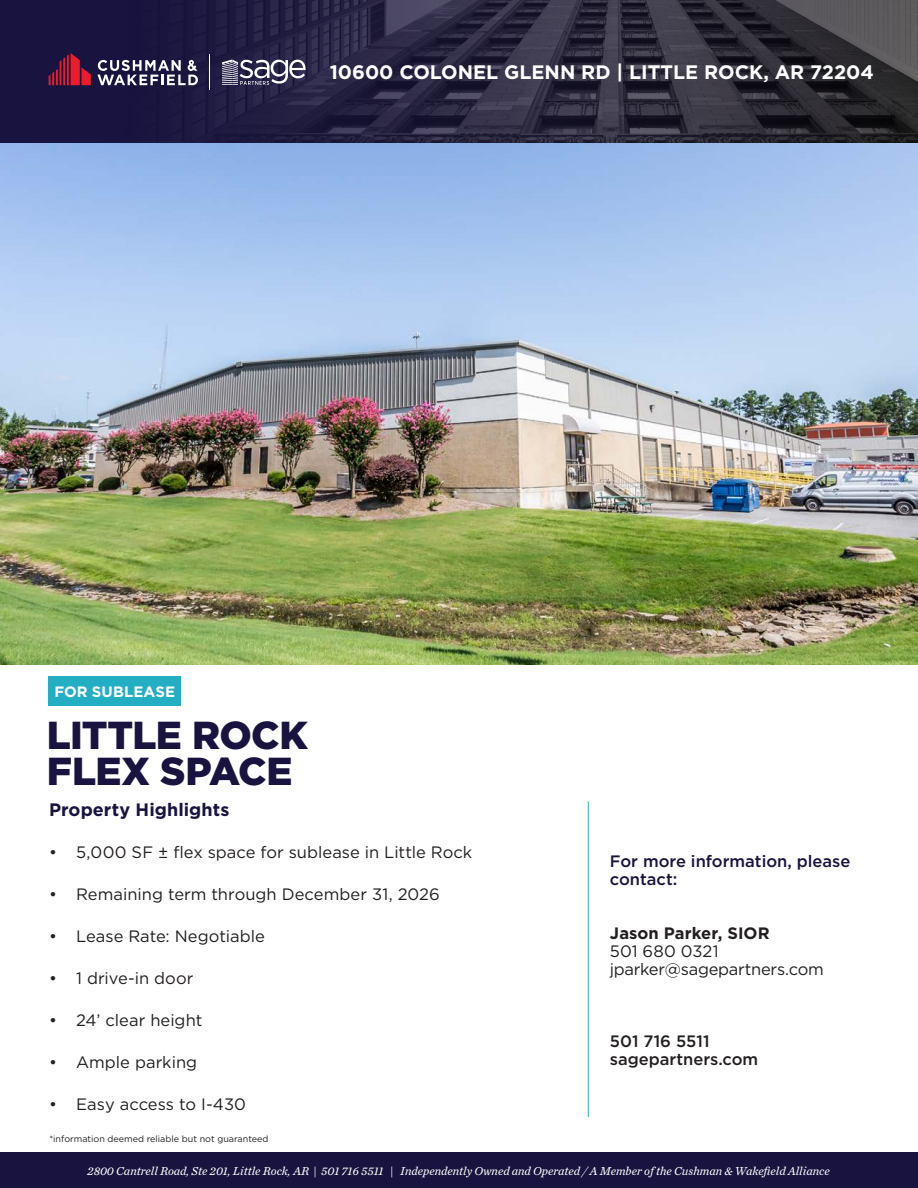
<style>
.page{position:relative;width:918px;height:1188px;background:#fff}
.page>*{position:absolute;margin:0;border:0;box-sizing:border-box;transform-origin:0 0}
.Pullout_quote{font:900 39px "Gotham";letter-spacing:-.015em;color:#18133f}
.t1{font:700 19.5px "Gotham";color:#fff}
.Heading{font:700 18px "Gotham";letter-spacing:.005em;color:#18133f}
.Paragraph{font:16.5px "Gotham";color:#231f20}
.Heading_-_Agent_detail{font:500 16.5px/18px "Gotham";color:#18133f}
.t2{font:500 16.5px "Gotham";color:#231f20}
.Paragraph-2{font:700 16.5px "Gotham";letter-spacing:.01em;color:#231f20}
.For_sale{font:700 15px "Gotham";letter-spacing:.005em;color:#fff}
.t3{font:italic 12px "Chronicle Text G2";color:#fff}
.t4{font:9px "Gotham";color:#231f20}
</style>
<div class="page">
<img style="left:0;top:143px;width:918px;height:522px">
<hr style="left:588px;top:801px;width:1px;height:316px;background:#24aec4">
<div style="left:49px;top:676px;width:132px;height:29px;background:#24aec4"></div>
<div style="left:0;top:1153px;width:918px;height:35px;background:#18133f"></div>
<svg style="left:0;top:0;width:918px;height:143px;background:#29263e"></svg>
<hr style="left:210px;top:54px;width:1px;height:36px;background:#fff">
<svg style="left:49px;top:53px;width:42px;height:32px"></svg>
<svg style="left:97px;top:60px;width:101px;height:25px"></svg>
<svg style="left:222px;top:60px;width:84px;height:25px"></svg>
<p class="t1" style="left:330px;top:59px;width:546px">10600 COLONEL GLENN RD | LITTLE ROCK, AR 72204</p>
<p class="For_sale" style="left:55px;top:681px;width:122px">FOR SUBLEASE</p>
<p class="Pullout_quote" style="left:47px;top:709px;width:263px">LITTLE ROCK</p>
<p class="Pullout_quote" style="left:47px;top:745px;width:247px">FLEX SPACE</p>
<p class="Heading" style="left:49px;top:798px;width:182px">Property Highlights</p>
<p class="Paragraph" style="left:49px;top:841px;width:425px">• 5,000 SF ± flex space for sublease in Little Rock</p>
<p class="Paragraph" style="left:49px;top:883px;width:392px">• Remaining term through December 31, 2026</p>
<p class="Paragraph" style="left:49px;top:925px;width:217px">• Lease Rate: Negotiable</p>
<p class="Paragraph" style="left:49px;top:967px;width:146px">• 1 drive-in door</p>
<p class="Paragraph" style="left:49px;top:1009px;width:155px">• 24’ clear height</p>
<p class="Paragraph" style="left:49px;top:1051px;width:150px">• Ample parking</p>
<p class="Paragraph" style="left:49px;top:1093px;width:198px">• Easy access to I-430</p>
<p class="t4" style="left:49px;top:1134px;width:221px">*information deemed reliable but not guaranteed</p>
<p class="Heading_-_Agent_detail" style="left:610px;top:852px;width:242px">For more information, please contact:</p>
<p class="Paragraph-2" style="left:610px;top:922px;width:161px">Jason Parker, SIOR</p>
<p class="Paragraph" style="left:610px;top:940px;width:110px">501 680 0321</p>
<p class="Paragraph" style="left:610px;top:958px;width:216px">jparker@sagepartners.com</p>
<p class="t2" style="left:610px;top:1030px;width:101px">501 716 5511</p>
<p class="t2" style="left:610px;top:1048px;width:150px">sagepartners.com</p>
<p class="t3" style="left:87px;top:1162px;width:744px">2800 Cantrell Road, Ste 201, Little Rock, AR | 501 716 5511 | Independently Owned and Operated / A Member of the Cushman &amp; Wakefield Alliance</p>
</div>
